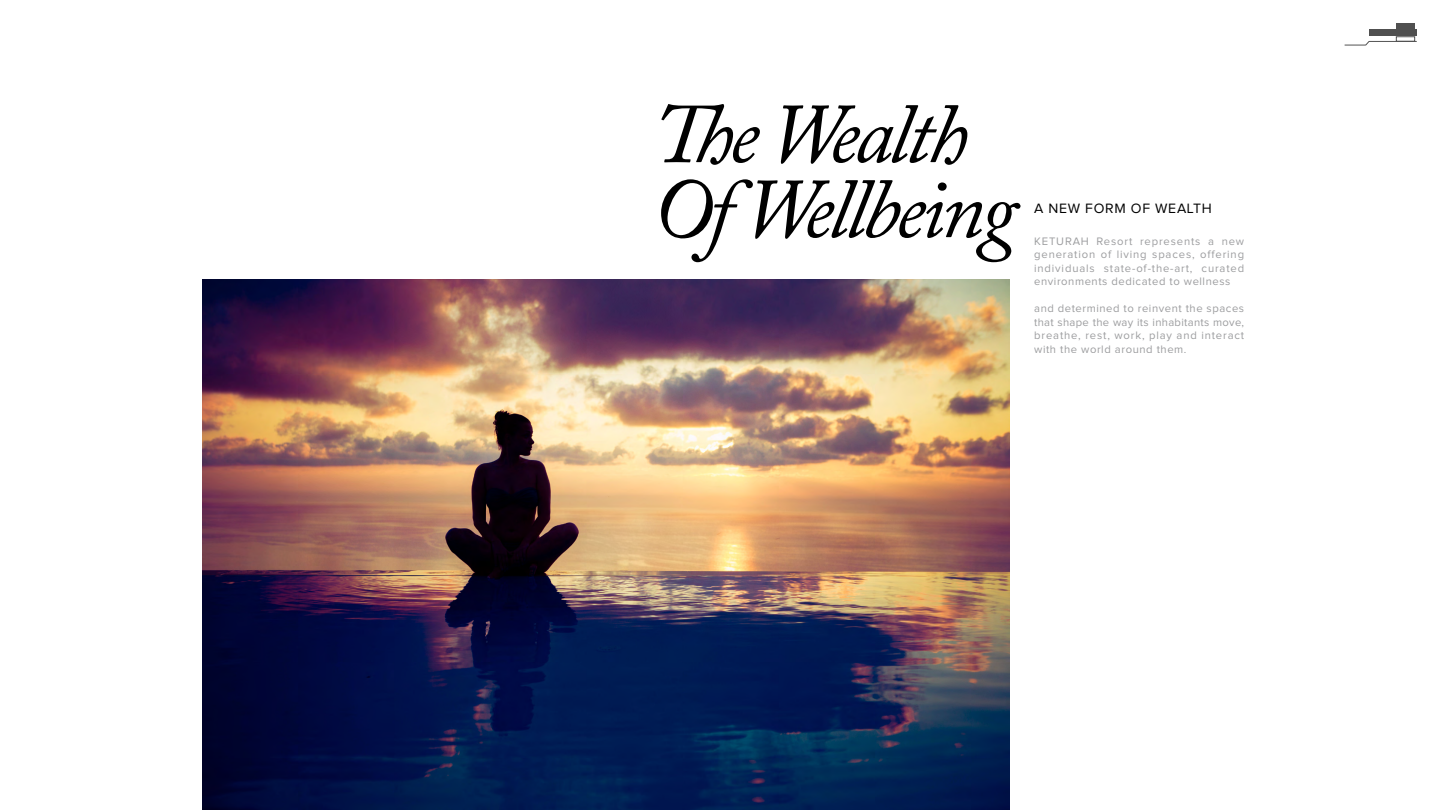
<style>
.page{position:relative;width:1440px;height:810px;background:#fff}
.page>*{position:absolute;margin:0;border:0;box-sizing:border-box;transform-origin:0 0}
.t1{font:italic 84.38px/75px "Adobe Caslon Pro";letter-spacing:-.05em;color:#000}
.t2{font:14.1px "Proxima Nova";letter-spacing:.05em;color:#000}
.t3{font:11.25px/13.5px "Proxima Nova";letter-spacing:.05em;color:#6f7073;text-align:justify}
</style>
<div class="page">
<img style="left:203px;top:279px;width:806px;height:531px">
<div style="left:1396px;top:23px;width:19px;height:6px;background:#505050"></div>
<div style="left:1369px;top:29px;width:48px;height:7px;background:#505050"></div>
<hr style="left:1369px;top:41px;width:48px;height:1px;background:#000">
<svg style="left:1345px;top:41px;width:25px;height:5px"></svg>
<h1 class="t1" style="left:652px;top:96px;width:366px">The Wealth<br>Of Wellbeing</h1>
<p class="t2" style="left:1034px;top:202px;width:179px">A NEW FORM OF WEALTH</p>
<p class="t3" style="left:1034px;top:235px;width:212px">KETURAH Resort represents a new generation of living spaces, offering individuals state-of-the-art, curated environments dedicated to wellness</p>
<p class="t3" style="left:1034px;top:302px;width:212px">and determined to reinvent the spaces that shape the way its inhabitants move, breathe, rest, work, play and interact with the world around them.</p>
</div>
